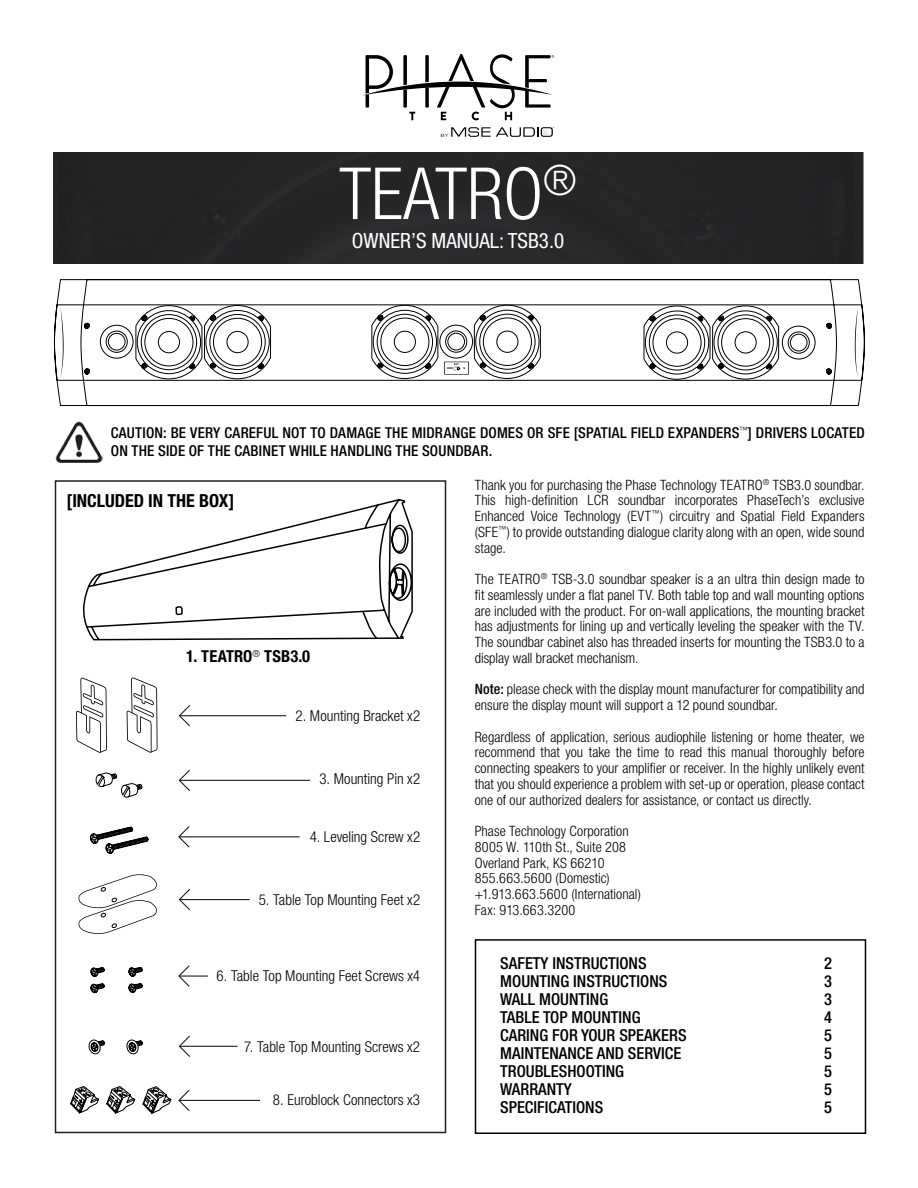
<style>
.page{position:relative;width:918px;height:1188px;background:#fff}
.page>*{position:absolute;margin:0;border:0;box-sizing:border-box;transform-origin:0 0}
.t1{font:300 condensed 72px "Helvetica Neue LT Std";color:#fff}
.t2{font:condensed 21px "Helvetica Neue LT Std";color:#fff}
.t3{font:700 condensed 18px "Helvetica Neue LT Std";letter-spacing:-.005em;color:#000}
.t4{font:500 condensed 16.5px "Helvetica Neue LT Std";color:#000}
.t5{font:700 condensed 16.5px "Helvetica Neue LT Std";letter-spacing:.01em;color:#000}
.t6{font:300 condensed 15px "Helvetica Neue LT Std";color:#000}
.t7{font:500 condensed 15px/18px "Helvetica Neue LT Std";letter-spacing:.01em;color:#000}
.t8{font:300 condensed 14.25px/15.8px "Helvetica Neue LT Std";color:#000;text-align:justify}
.t9{font:600 2.55px "ITC Franklin Gothic Std";color:#000}
.s1{font-weight:500}
</style>
<div class="page">
<img style="left:55px;top:422px;width:48px;height:41px">
<div style="left:55px;top:480px;width:391px;height:653px;border:2px solid #222020"></div>
<svg style="left:70px;top:1086px;width:29px;height:28px"></svg>
<svg style="left:106px;top:1086px;width:29px;height:28px"></svg>
<svg style="left:142px;top:1086px;width:29px;height:28px"></svg>
<svg style="left:82px;top:499px;width:331px;height:142px"></svg>
<svg style="left:76px;top:677px;width:82px;height:378px"></svg>
<hr style="left:180px;top:1100px;width:134px;height:1px;background:#222020">
<svg style="left:178px;top:1089px;width:13px;height:22px"></svg>
<div style="left:260px;top:1088px;width:86px;height:25px;background:#fff"></div>
<svg style="left:54px;top:279px;width:811px;height:127px"></svg>
<svg style="left:61px;top:308px;width:3px;height:69px"></svg>
<svg style="left:84px;top:305px;width:732px;height:75px"></svg>
<svg style="left:855px;top:308px;width:3px;height:69px"></svg>
<svg style="left:826px;top:323px;width:6px;height:51px"></svg>
<hr style="left:180px;top:715px;width:106px;height:1px;background:#222020">
<hr style="left:179px;top:836px;width:121px;height:1px;background:#222020">
<hr style="left:180px;top:780px;width:130px;height:1px;background:#222020">
<hr style="left:180px;top:899px;width:70px;height:1px;background:#222020">
<svg style="left:178px;top:705px;width:13px;height:22px"></svg>
<svg style="left:178px;top:826px;width:13px;height:22px"></svg>
<svg style="left:178px;top:769px;width:13px;height:22px"></svg>
<svg style="left:178px;top:889px;width:13px;height:22px"></svg>
<svg style="left:178px;top:965px;width:30px;height:22px"></svg>
<div style="left:91px;top:754px;width:32px;height:17px;background:#fff"></div>
<div style="left:120px;top:764px;width:32px;height:17px;background:#fff"></div>
<hr style="left:180px;top:1046px;width:58px;height:1px;background:#222020">
<svg style="left:178px;top:1035px;width:13px;height:22px"></svg>
<div style="left:53px;top:152px;width:811px;height:111px;background:#262526"></div>
<svg style="left:362px;top:54px;width:192px;height:66px"></svg>
<svg style="left:441px;top:127px;width:113px;height:10px"></svg>
<div style="left:475px;top:939px;width:391px;height:195px;border:2px solid #000"></div>
<h1 class="t1" style="left:339px;top:152px;width:239px">TEATRO<sup>®</sup></h1>
<h2 class="t2" style="left:352px;top:228px;width:214px">OWNER’S MANUAL: TSB3.0</h2>
<p class="t9" style="left:454px;top:363px;width:6px">EVT</p>
<p class="t9" style="left:447px;top:367px;width:8px">OFFO</p>
<p class="t9" style="left:464px;top:367px;width:3px">N</p>
<p class="t7" style="left:111px;top:424px;width:755px">CAUTION: BE VERY CAREFUL NOT TO DAMAGE THE MIDRANGE DOMES OR SFE [SPATIAL FIELD EXPANDERS<sup>™</sup>] DRIVERS LOCATED<br>ON THE SIDE OF THE CABINET WHILE HANDLING THE SOUNDBAR.</p>
<p class="t3" style="left:67px;top:489px;width:169px">[INCLUDED IN THE BOX]</p>
<p class="t5" style="left:186px;top:647px;width:125px">1. TEATRO<sup>®</sup> TSB3.0</p>
<p class="t6" style="left:296px;top:707px;width:126px">2. Mounting Bracket x2</p>
<p class="t6" style="left:319px;top:770px;width:103px">3. Mounting Pin x2</p>
<p class="t6" style="left:310px;top:829px;width:112px">4. Leveling Screw x2</p>
<p class="t6" style="left:259px;top:891px;width:163px">5. Table Top Mounting Feet x2</p>
<p class="t6" style="left:217px;top:968px;width:205px">6. Table Top Mounting Feet Screws x4</p>
<p class="t6" style="left:244px;top:1038px;width:177px">7. Table Top Mounting Screws x2</p>
<p class="t6" style="left:273px;top:1091px;width:149px">8. Euroblock Connectors x3</p>
<p class="t8" style="left:475px;top:477px;width:391px">Thank you for purchasing the Phase Technology TEATRO<sup>®</sup> TSB3.0 soundbar.<br>This high-definition LCR soundbar incorporates PhaseTech’s exclusive Enhanced Voice Technology (EVT<sup>™</sup>) circuitry and Spatial Field Expanders (SFE<sup>™</sup>) to provide outstanding dialogue clarity along with an open, wide sound stage.</p>
<p class="t8" style="left:475px;top:571px;width:391px">The TEATRO<sup>®</sup> TSB-3.0 soundbar speaker is a an ultra thin design made to fit seamlessly under a flat panel TV. Both table top and wall mounting options are included with the product. For on-wall applications, the mounting bracket has adjustments for lining up and vertically leveling the speaker with the TV.<br>The soundbar cabinet also has threaded inserts for mounting the TSB3.0 to a display wall bracket mechanism.</p>
<p class="t8" style="left:475px;top:681px;width:391px"><span class="s1">Note:</span> please check with the display mount manufacturer for compatibility and ensure the display mount will support a 12 pound soundbar.</p>
<p class="t8" style="left:475px;top:729px;width:391px">Regardless of application, serious audiophile listening or home theater, we recommend that you take the time to read this manual thoroughly before connecting speakers to your amplifier or receiver. In the highly unlikely event that you should experience a problem with set-up or operation, please contact one of our authorized dealers for assistance, or contact us directly.</p>
<p class="t8" style="left:475px;top:823px;width:168px;text-align:left">Phase Technology Corporation<br>8005 W. 110th St., Suite 208<br>Overland Park, KS 66210<br>855.663.5600 (Domestic) +1.913.663.5600 (International)<br>Fax: 913.663.3200</p>
<p class="t4" style="left:500px;top:954px;width:148px">SAFETY INSTRUCTIONS</p>
<p class="t4" style="left:824px;top:954px;width:9px">2</p>
<p class="t4" style="left:500px;top:972px;width:169px">MOUNTING INSTRUCTIONS</p>
<p class="t4" style="left:824px;top:972px;width:9px">3</p>
<p class="t4" style="left:500px;top:990px;width:109px">WALL MOUNTING</p>
<p class="t4" style="left:824px;top:990px;width:9px">3</p>
<p class="t4" style="left:500px;top:1008px;width:142px">TABLE TOP MOUNTING</p>
<p class="t4" style="left:824px;top:1008px;width:9px">4</p>
<p class="t4" style="left:500px;top:1026px;width:188px">CARING FOR YOUR SPEAKERS</p>
<p class="t4" style="left:824px;top:1026px;width:9px">5</p>
<p class="t4" style="left:500px;top:1044px;width:183px">MAINTENANCE AND SERVICE</p>
<p class="t4" style="left:824px;top:1044px;width:9px">5</p>
<p class="t4" style="left:500px;top:1062px;width:125px">TROUBLESHOOTING</p>
<p class="t4" style="left:824px;top:1062px;width:9px">5</p>
<p class="t4" style="left:500px;top:1080px;width:73px">WARRANTY</p>
<p class="t4" style="left:824px;top:1080px;width:9px">5</p>
<p class="t4" style="left:500px;top:1098px;width:105px">SPECIFICATIONS</p>
<p class="t4" style="left:824px;top:1098px;width:9px">5</p>
</div>
